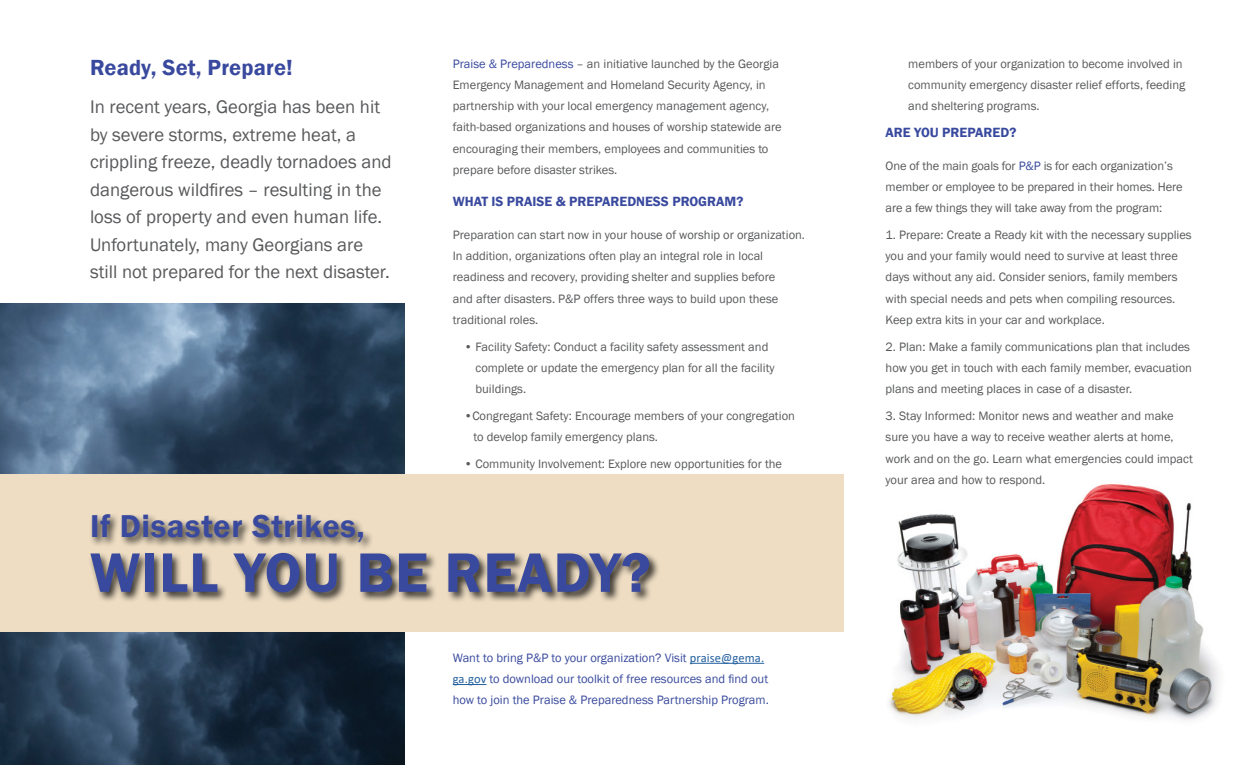
<style>
.page{position:relative;width:1260px;height:765px;background:#fff}
.page>*{position:absolute;margin:0;border:0;box-sizing:border-box;transform-origin:0 0}
.t1{font:600 57.5px "Franklin Gothic";letter-spacing:.02em;color:#39499e}
.t2{font:600 32.5px "Franklin Gothic";letter-spacing:.02em;color:#39499e}
.t3{font:600 22.5px "Franklin Gothic";letter-spacing:.005em;color:#39499e}
.t4{font:18.75px/27.5px "Franklin Gothic";color:#58595b}
.t5{font:600 13.75px "Franklin Gothic";color:#39499e}
.t6{font:12.5px/21.2px "Franklin Gothic";color:#58595b}
.t7{font:12.5px/21.2px "Franklin Gothic";color:#394a9d}
.s1{color:#39499e}
.s2{font-family:"Calibri";color:#215e9e}
</style>
<div class="page">
<img style="left:0;top:304px;width:405px;height:461px">
<div style="left:0;top:475px;width:844px;height:157px;background:#eeddc3"></div>
<div style="left:89px;top:512px;width:571px;height:92px;background:#000;opacity:.75"></div>
<img style="left:889px;top:484px;width:331px;height:236px">
<hr style="left:690px;top:663px;width:74px;height:1px;background:#215e9e">
<hr style="left:453px;top:684px;width:33px;height:1px;background:#215e9e">
<h3 class="t3" style="left:90px;top:53px;width:204px">Ready, Set, Prepare!</h3>
<p class="t4" style="left:90px;top:94px;width:303px">In recent years, Georgia has been hit by severe storms, extreme heat, a crippling freeze, deadly tornadoes and dangerous wildfires – resulting in the loss of property and even human life.<br>Unfortunately, many Georgians are still not prepared for the next disaster.</p>
<p class="t6" style="left:453px;top:53px;width:331px"><span class="s1">Praise &amp; Preparedness</span> – an initiative launched by the Georgia Emergency Management and Homeland Security Agency, in partnership with your local emergency management agency, faith-based organizations and houses of worship statewide are encouraging their members, employees and communities to prepare before disaster strikes.</p>
<p class="t5" style="left:453px;top:193px;width:292px">WHAT IS PRAISE &amp; PREPAREDNESS PROGRAM?</p>
<p class="t6" style="left:453px;top:224px;width:354px">Preparation can start now in your house of worship or organization.<br>In addition, organizations often play an integral role in local readiness and recovery, providing shelter and supplies before<br>and after disasters. P&amp;P offers three ways to build upon these traditional roles.</p>
<p class="t6" style="left:476px;top:336px;width:301px;text-indent:-11px">• Facility Safety: Conduct a facility safety assessment and complete or update the emergency plan for all the facility buildings.</p>
<p class="t6" style="left:473px;top:406px;width:323px;text-indent:-9px">•Congregant Safety: Encourage members of your congregation to develop family emergency plans.</p>
<p class="t6" style="left:464px;top:454px;width:320px">• Community Involvement: Explore new opportunities for the</p>
<h2 class="t2" style="left:90px;top:506px;width:276px">If Disaster Strikes,</h2>
<h1 class="t1" style="left:90px;top:537px;width:562px">WILL YOU BE READY?</h1>
<p class="t7" style="left:453px;top:647px;width:318px">Want to bring P&amp;P to your organization? Visit <span class="s2">praise@gema. ga.gov</span> to download our toolkit of free resources and find out how to join the Praise &amp; Preparedness Partnership Program.</p>
<p class="t6" style="left:908px;top:53px;width:278px">members of your organization to become involved in community emergency disaster relief efforts, feeding and sheltering programs.</p>
<p class="t5" style="left:886px;top:124px;width:132px">ARE YOU PREPARED?</p>
<p class="t6" style="left:886px;top:155px;width:299px">One of the main goals for <span class="s1">P&amp;P</span> is for each organization’s member or employee to be prepared in their homes. Here are a few things they will take away from the program:</p>
<p class="t6" style="left:886px;top:224px;width:308px">1. Prepare: Create a Ready kit with the necessary supplies you and your family would need to survive at least three days without any aid. Consider seniors, family members with special needs and pets when compiling resources.<br>Keep extra kits in your car and workplace.</p>
<p class="t6" style="left:886px;top:336px;width:308px">2. Plan: Make a family communications plan that includes how you get in touch with each family member, evacuation plans and meeting places in case of a disaster.</p>
<p class="t6" style="left:886px;top:406px;width:309px">3. Stay Informed: Monitor news and weather and make sure you have a way to receive weather alerts at home, work and on the go. Learn what emergencies could impact your area and how to respond.</p>
</div>
